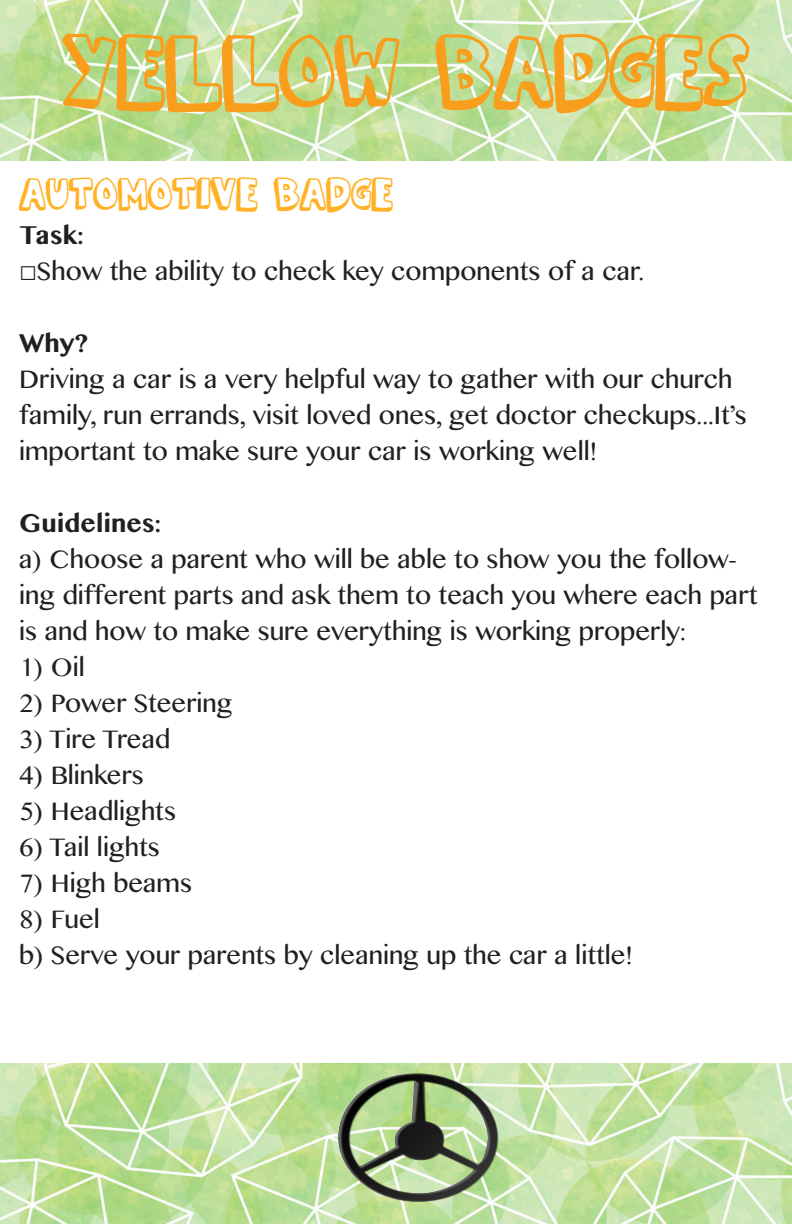
<style>
.page{position:relative;width:792px;height:1224px;background:#fff}
.page>*{position:absolute;margin:0;border:0;box-sizing:border-box;transform-origin:0 0}
.t1{font:90px "kevin eleven";color:#f89e1c}
.t2{font:40px "kevin eleven";color:#ffb226}
.t3{font:30px/36px "Khmer MN";color:#231f20}
.t4{font:700 30px "Khmer MN";color:#231f20}
.s1{font-family:"Arial"}
</style>
<div class="page">
<img style="left:0;top:0;width:792px;height:161px">
<img style="left:0;top:1063px;width:792px;height:161px">
<img style="left:339px;top:1067px;width:163px;height:134px">
<p class="t1" style="left:62px;top:30px;width:688px">YELLOW BADGES</p>
<p class="t2" style="left:19px;top:176px;width:375px">AUTOMOTIVE BADGE</p>
<p class="t4" style="left:19px;top:216px;width:66px">Task:</p>
<p class="t3" style="left:19px;top:252px;width:626px"><span class="s1">□</span>Show the ability to check key components of a car.</p>
<p class="t4" style="left:19px;top:324px;width:71px">Why?</p>
<p class="t3" style="left:19px;top:360px;width:729px">Driving a car is a very helpful way to gather with our church family, run errands, visit loved ones, get doctor checkups...It’s important to make sure your car is working well!</p>
<p class="t4" style="left:19px;top:504px;width:143px">Guidelines:</p>
<p class="t3" style="left:19px;top:540px;width:740px">a) Choose a parent who will be able to show you the follow&shy;ing different parts and ask them to teach you where each part is and how to make sure everything is working properly:</p>
<p class="t3" style="left:19px;top:648px;width:67px">1) Oil</p>
<p class="t3" style="left:19px;top:684px;width:215px">2) Power Steering</p>
<p class="t3" style="left:19px;top:720px;width:153px">3) Tire Tread</p>
<p class="t3" style="left:19px;top:756px;width:126px">4) Blinkers</p>
<p class="t3" style="left:19px;top:792px;width:158px">5) Headlights</p>
<p class="t3" style="left:19px;top:828px;width:142px">6) Tail lights</p>
<p class="t3" style="left:19px;top:864px;width:174px">7) High beams</p>
<p class="t3" style="left:19px;top:900px;width:82px">8) Fuel</p>
<p class="t3" style="left:19px;top:936px;width:615px">b) Serve your parents by cleaning up the car a little!</p>
</div>
